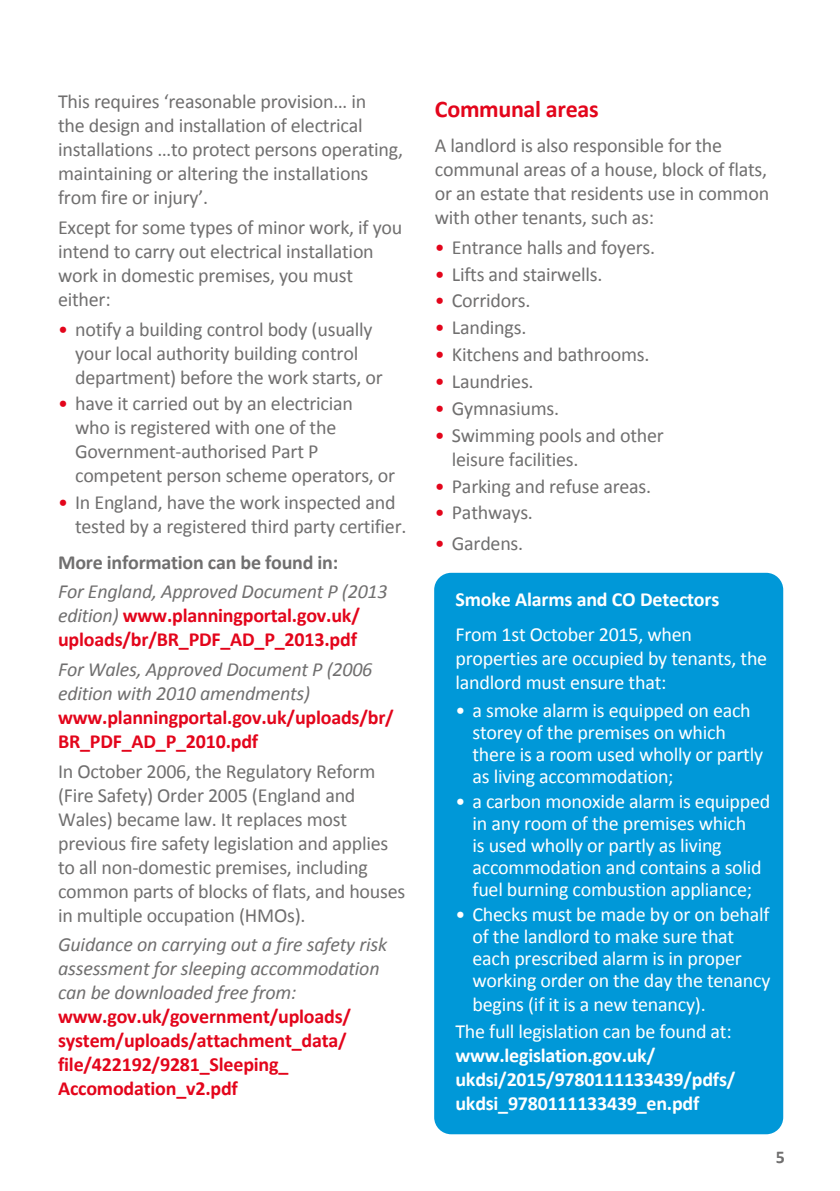
<style>
.page{position:relative;width:840px;height:1191px;background:#fff}
.page>*{position:absolute;margin:0;border:0;box-sizing:border-box;transform-origin:0 0}
.t1{font:700 24px "Calibri";letter-spacing:-.015em;color:#e3051b}
.t2{font:20px/24px "Calibri";letter-spacing:-.01em;color:#706f6f}
.t3{font:20px/22px "Calibri";letter-spacing:-.01em;color:#fff}
.t4{font:700 20px/24px "Calibri";letter-spacing:-.01em;color:#e3051b}
.t5{font:italic 20px/24px "Calibri";letter-spacing:-.01em;color:#706f6f}
.t6{font:700 20px/24px "Calibri";letter-spacing:-.01em;color:#fff}
.t7{font:700 20px "Calibri";letter-spacing:-.01em;color:#706f6f}
.t8{font:700 18px "Calibri";color:#706f6f}
.s1{color:#e3051b}
.s2{font-weight:400;font-style:italic;color:#706f6f}
</style>
<div class="page">
<div style="left:434px;top:573px;width:348px;height:561px;background:#0098d8;border-radius:17px"></div>
<p class="t2" style="left:58px;top:88px;width:346px">This requires ‘reasonable provision… in<br>the design and installation of electrical installations …to protect persons operating, maintaining or altering the installations from fire or injury’.</p>
<p class="t2" style="left:58px;top:214px;width:345px">Except for some types of minor work, if you intend to carry out electrical installation work in domestic premises, you must either:</p>
<p class="t2" style="left:75px;top:316px;width:309px;text-indent:-17px"><span class="s1">•</span> notify a building control body (usually your local authority building control department) before the work starts, or</p>
<p class="t2" style="left:75px;top:391px;width:321px;text-indent:-17px"><span class="s1">•</span> have it carried out by an electrician<br>who is registered with one of the Government-authorised Part P competent person scheme operators, or</p>
<p class="t2" style="left:75px;top:489px;width:332px;text-indent:-17px"><span class="s1">•</span> In England, have the work inspected and tested by a registered third party certifier.</p>
<p class="t7" style="left:58px;top:549px;width:281px">More information can be found in:</p>
<p class="t4" style="left:58px;top:578px;width:331px"><span class="s2">For England, Approved Document P (2013 edition)</span> www.planningportal.gov.uk/ uploads/br/BR_PDF_AD_P_2013.pdf</p>
<p class="t5" style="left:58px;top:656px;width:315px">For Wales, Approved Document P (2006 edition with 2010 amendments)</p>
<p class="t4" style="left:58px;top:704px;width:337px">www.planningportal.gov.uk/uploads/br/<br>BR_PDF_AD_P_2010.pdf</p>
<p class="t2" style="left:58px;top:758px;width:348px">In October 2006, the Regulatory Reform (Fire Safety) Order 2005 (England and Wales) became law. It replaces most previous fire safety legislation and applies to all non-domestic premises, including common parts of blocks of flats, and houses in multiple occupation (HMOs).</p>
<p class="t5" style="left:58px;top:931px;width:330px">Guidance on carrying out a fire safety risk assessment for sleeping accommodation can be downloaded free from:</p>
<p class="t4" style="left:58px;top:1003px;width:294px">www.gov.uk/government/uploads/ system/uploads/attachment_data/ file/422192/9281_Sleeping_<br>Accomodation_v2.pdf</p>
<p class="t1" style="left:434px;top:94px;width:165px">Communal areas</p>
<p class="t2" style="left:434px;top:132px;width:335px">A landlord is also responsible for the communal areas of a house, block of flats, or an estate that residents use in common with other tenants, such as:</p>
<p class="t2" style="left:434px;top:234px;width:222px"><span class="s1">•</span> Entrance halls and foyers.</p>
<p class="t2" style="left:434px;top:261px;width:169px"><span class="s1">•</span> Lifts and stairwells.</p>
<p class="t2" style="left:434px;top:288px;width:97px"><span class="s1">•</span> Corridors.</p>
<p class="t2" style="left:434px;top:315px;width:93px"><span class="s1">•</span> Landings.</p>
<p class="t2" style="left:434px;top:341px;width:216px"><span class="s1">•</span> Kitchens and bathrooms.</p>
<p class="t2" style="left:434px;top:368px;width:100px"><span class="s1">•</span> Laundries.</p>
<p class="t2" style="left:434px;top:395px;width:126px"><span class="s1">•</span> Gymnasiums.</p>
<p class="t2" style="left:451px;top:422px;width:213px;text-indent:-17px"><span class="s1">•</span> Swimming pools and other leisure facilities.</p>
<p class="t2" style="left:434px;top:473px;width:218px"><span class="s1">•</span> Parking and refuse areas.</p>
<p class="t2" style="left:434px;top:500px;width:99px"><span class="s1">•</span> Pathways.</p>
<p class="t2" style="left:434px;top:531px;width:90px"><span class="s1">•</span> Gardens.</p>
<p class="t6" style="left:455px;top:586px;width:265px">Smoke Alarms and CO Detectors</p>
<p class="t3" style="left:455px;top:622px;width:313px;line-height:24px">From 1st October 2015, when properties are occupied by tenants, the landlord must ensure that:</p>
<p class="t3" style="left:472px;top:698px;width:292px;text-indent:-17px">• a smoke alarm is equipped on each storey of the premises on which there is a room used wholly or partly as living accommodation;</p>
<p class="t3" style="left:472px;top:789px;width:299px;text-indent:-17px">• a carbon monoxide alarm is equipped in any room of the premises which<br>is used wholly or partly as living accommodation and contains a solid fuel burning combustion appliance;</p>
<p class="t3" style="left:472px;top:902px;width:299px;text-indent:-17px">• Checks must be made by or on behalf of the landlord to make sure that each prescribed alarm is in proper working order on the day the tenancy</p>
<p class="t3" style="left:455px;top:989px;width:278px;line-height:26.8px;text-align:center">begins (if it is a new tenancy).<br>The full legislation can be found at:</p>
<p class="t6" style="left:455px;top:1042px;width:281px">www.legislation.gov.uk/ ukdsi/2015/9780111133439/pdfs/ ukdsi_9780111133439_en.pdf</p>
<p class="t8" style="left:775px;top:1146px;width:11px">5</p>
</div>
